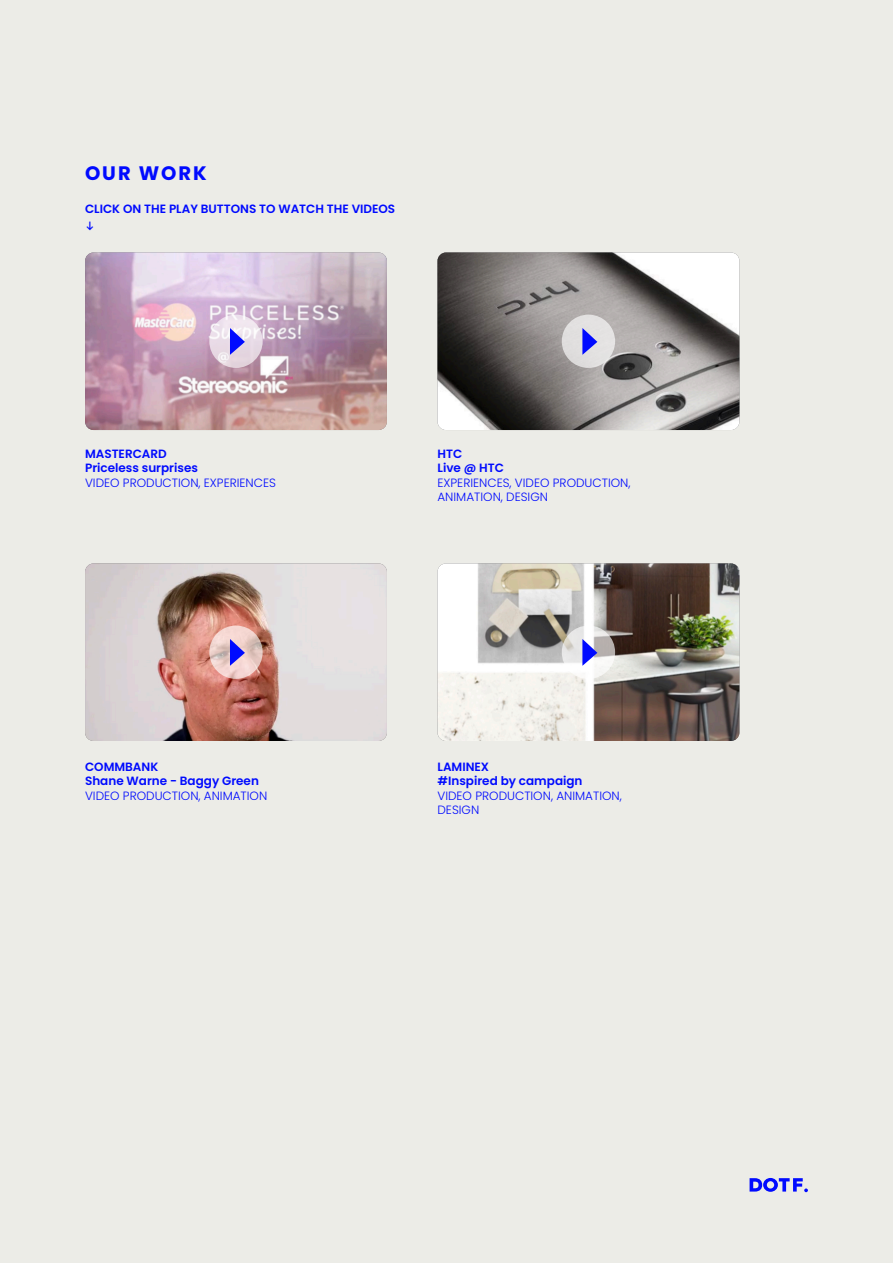
<style>
.page{position:relative;width:893px;height:1263px;background:#ecece7}
.page>*{position:absolute;margin:0;border:0;box-sizing:border-box;transform-origin:0 0}
.t1{font:700 19.5px "Poppins";letter-spacing:.1em;color:#000aff}
.t2{font:15px "Hurme Geometric Sans 3";color:#000aff}
.t3{font:600 12px "Poppins";color:#000aff}
.t4{font:300 12px/14.4px "Poppins";color:#000aff}
</style>
<div class="page">
<svg style="left:750px;top:1178px;width:58px;height:14px"></svg>
<img style="left:85px;top:252px;width:302px;height:178px">
<img style="left:85px;top:563px;width:302px;height:178px">
<img style="left:437px;top:252px;width:302px;height:178px">
<img style="left:437px;top:563px;width:302px;height:178px">
<svg style="left:209px;top:315px;width:54px;height:53px;fill:#e9dce7"></svg>
<svg style="left:230px;top:328px;width:15px;height:27px"></svg>
<svg style="left:209px;top:625px;width:54px;height:54px"></svg>
<svg style="left:230px;top:639px;width:15px;height:27px"></svg>
<div style="left:562px;top:315px;width:53px;height:53px;background:#e2e1e0;border-radius:50%"></div>
<svg style="left:582px;top:328px;width:15px;height:27px"></svg>
<svg style="left:562px;top:625px;width:53px;height:54px"></svg>
<svg style="left:582px;top:639px;width:15px;height:27px"></svg>
<p class="t1" style="left:85px;top:162px;width:123px">OUR WORK</p>
<p class="t3" style="left:85px;top:202px;width:312px">CLICK ON THE PLAY BUTTONS TO WATCH THE VIDEOS</p>
<p class="t2" style="left:85px;top:215px;width:11px">↓</p>
<p class="t3" style="left:85px;top:447px;width:83px">MASTERCARD</p>
<p class="t3" style="left:85px;top:461px;width:114px">Priceless surprises</p>
<p class="t4" style="left:85px;top:475px;width:192px">VIDEO PRODUCTION, EXPERIENCES</p>
<p class="t3" style="left:437px;top:447px;width:26px">HTC</p>
<p class="t3" style="left:437px;top:461px;width:68px">Live @ HTC</p>
<p class="t4" style="left:437px;top:475px;width:195px">EXPERIENCES, VIDEO PRODUCTION,<br>ANIMATION, DESIGN</p>
<p class="t3" style="left:85px;top:760px;width:75px">COMMBANK</p>
<p class="t3" style="left:85px;top:774px;width:175px">Shane Warne - Baggy Green</p>
<p class="t4" style="left:85px;top:788px;width:184px">VIDEO PRODUCTION, ANIMATION</p>
<p class="t3" style="left:437px;top:760px;width:53px">LAMINEX</p>
<p class="t3" style="left:437px;top:774px;width:147px">#Inspired by campaign</p>
<p class="t4" style="left:437px;top:788px;width:186px">VIDEO PRODUCTION, ANIMATION,</p>
<p class="t4" style="left:437px;top:803px;width:43px">DESIGN</p>
</div>
